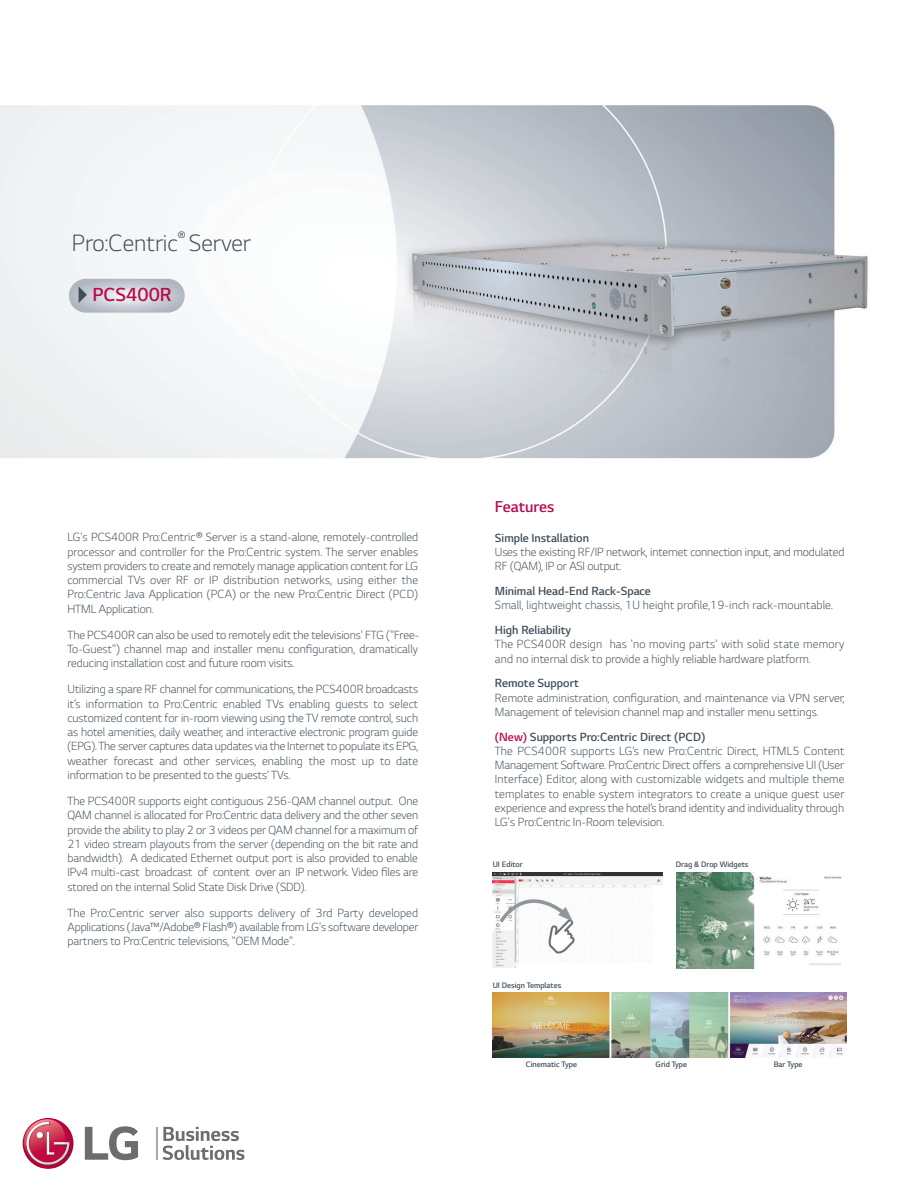
<style>
.page{position:relative;width:918px;height:1188px;background:#fff}
.page>*{position:absolute;margin:0;border:0;box-sizing:border-box;transform-origin:0 0}
.t1{font:300 27px "LG Smart";color:#404d59}
.t2{font:300 21.6px "LG Smart";color:#b80a4d}
.t3{font:300 18px "LG Smart";color:#b80a4d}
.t4{font:300 13.5px/14.2px "LG Smart";color:#404d59;text-align:justify}
.t5{font:300 13.5px "LG Smart";color:#404d59}
.t6{font:300 9px "LG Smart";color:#404d59}
.s1{color:#b80a4d}
.s2{font-style:inherit}
</style>
<div class="page">
<img style="left:493px;top:992px;width:353px;height:65px">
<img style="left:0;top:105px;width:868px;height:354px">
<div style="left:493px;top:869px;width:169px;height:101px;background:linear-gradient(to right,#fff,#fff)"></div>
<img style="left:493px;top:873px;width:169px;height:95px">
<svg style="left:676px;top:872px;width:79px;height:97px"></svg>
<img style="left:676px;top:873px;width:166px;height:95px">
<svg style="left:163px;top:1127px;width:81px;height:33px"></svg>
<svg style="left:85px;top:1126px;width:53px;height:34px"></svg>
<svg style="left:23px;top:1118px;width:50px;height:51px"></svg>
<svg style="left:23px;top:1119px;width:47px;height:46px"></svg>
<hr style="left:156px;top:1127px;width:1px;height:33px;background:#a8a9ad">
<svg style="left:69px;top:279px;width:116px;height:34px;background:#c8cdd3"></svg>
<h1 class="t1" style="left:72px;top:229px;width:180px">Pro:Centric<sup>®</sup> Server</h1>
<h2 class="t2" style="left:92px;top:283px;width:81px">PCS400R</h2>
<p class="t4" style="left:67px;top:530px;width:352px">LG's PCS400R Pro:Centric ® Server is a stand-alone, remotely-controlled processor and controller for the Pro:Centric system. The server enables system providers to create and remotely manage application content for LG commercial TVs over RF or IP distribution networks, using either the Pro:Centric Java Application (PCA) or the new Pro:Centric Direct (PCD)<br>HTML Application.</p>
<p class="t4" style="left:67px;top:627px;width:353px">The PCS400R can also be used to remotely edit the televisions' FTG ("Free-To-Guest") channel map and installer menu configuration, dramatically reducing installation cost and future room visits.</p>
<p class="t4" style="left:67px;top:682px;width:352px">Utilizing a spare RF channel for communications, the PCS400R broadcasts it’s information to Pro:Centric enabled TVs enabling guests to select customized content for in-room viewing using the TV remote control, such as hotel amenities, daily weather, and interactive electronic program guide (EPG). The server captures data updates via the Internet to populate its EPG, weather forecast and other services, enabling the most up to date information to be presented to the guests’ TVs.</p>
<p class="t4" style="left:67px;top:794px;width:352px">The PCS400R supports eight contiguous 256-QAM channel output. One QAM channel is allocated for Pro:Centric data delivery and the other seven provide the ability to play 2 or 3 videos per QAM channel for a maximum of 21 video stream playouts from the server (depending on the bit rate and bandwidth). A dedicated Ethernet output port is also provided to enable IPv4 multi-cast broadcast of content over an IP network. Video files are stored on the internal Solid State Disk Drive (SDD).</p>
<p class="t4" style="left:67px;top:905px;width:352px">The Pro:Centric server also supports delivery of 3rd Party developed Applications (Java™/Adobe® Flash®) available from LG's software developer partners to Pro:Centric televisions, "OEM Mode".</p>
<h3 class="t3" style="left:495px;top:497px;width:61px">Features</h3>
<p class="t5" style="left:495px;top:530px;width:96px">Simple Installation</p>
<p class="t4" style="left:495px;top:545px;width:351px">Uses the existing RF/IP network, internet connection input, and modulated<br>RF (QAM), IP or ASI output.</p>
<p class="t5" style="left:495px;top:584px;width:157px">Minimal Head-End Rack-Space</p>
<p class="t4" style="left:495px;top:598px;width:339px">Small, lightweight chassis, 1U height profile,19-inch rack-mountable.</p>
<p class="t5" style="left:495px;top:623px;width:78px">High Reliability</p>
<p class="t4" style="left:495px;top:637px;width:351px">The PCS400R design has 'no moving parts' with solid state memory and no internal disk to provide a highly reliable hardware platform.</p>
<p class="t5" style="left:495px;top:676px;width:86px">Remote Support</p>
<p class="t4" style="left:495px;top:690px;width:351px">Remote administration, configuration, and maintenance via VPN server;<br>Management of television channel map and installer menu settings.</p>
<p class="t4" style="left:495px;top:729px;width:351px;text-align:left"><span class="s1">(New)</span> <span class="s2">Supports Pro:Centric Direct (PCD)<br></span>The PCS400R supports LG’s new Pro:Centric Direct, HTML5 Content Management Software. Pro:Centric Direct offers a comprehensive UI (User Interface) Editor, along with customizable widgets and multiple theme templates to enable system integrators to create a unique guest user experience and express the hotel’s brand identity and individuality through LG's Pro:Centric In-Room television.</p>
<p class="t6" style="left:493px;top:859px;width:32px">UI Editor</p>
<p class="t6" style="left:676px;top:860px;width:74px">Drag &amp; Drop Widgets</p>
<p class="t6" style="left:493px;top:981px;width:70px">UI Design Templates</p>
<p class="t6" style="left:526px;top:1059px;width:53px">Cinematic Type</p>
<p class="t6" style="left:656px;top:1059px;width:33px">Grid Type</p>
<p class="t6" style="left:774px;top:1059px;width:30px">Bar Type</p>
</div>
